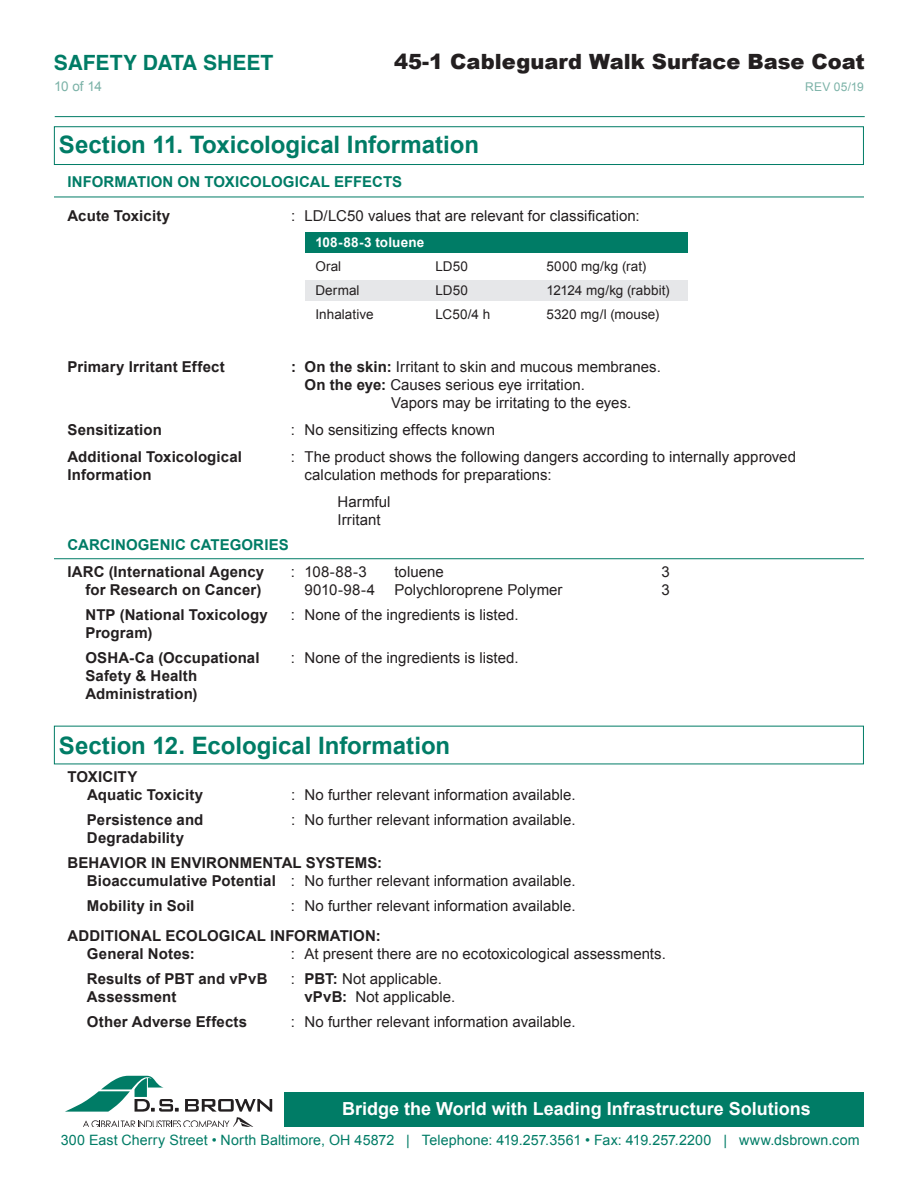
<style>
.page{position:relative;width:918px;height:1188px;background:#fff}
.page>*{position:absolute;margin:0;border:0;box-sizing:border-box;transform-origin:0 0}
.t1{font:700 24px "Arial";color:#007c66}
.t2{font:900 21px "Arial";color:#231f20}
.t3{font:700 21px "Helvetica";letter-spacing:-.005em;color:#007c66}
.t4{font:700 18px "Arial";color:#fff}
.t5{font:15px/27.2px "Arial";letter-spacing:.005em;color:#231f20}
.t6{font:700 15px/18px "Arial";letter-spacing:.01em;color:#231f20}
.t7{font:700 15px "Arial";letter-spacing:.005em;color:#007c66}
.t8{font:14.25px "Arial";letter-spacing:.005em;color:#007c66}
.t9{font:13.5px "Arial";letter-spacing:.005em;color:#231f20}
.t10{font:700 13.5px "Arial";letter-spacing:.01em;color:#fff}
.t11{font:13.5px "Arial";color:#7bb2a7}
.t12{font:12px "Arial";letter-spacing:.02em;color:#7bb2a7}
.s1{font-weight:700}
</style>
<div class="page">
<div style="left:285px;top:1092px;width:579px;height:35px;background:#007c66"></div>
<hr style="left:55px;top:116px;width:810px;height:1px;background:#007c66">
<svg style="left:65px;top:1076px;width:207px;height:51px"></svg>
<div style="left:54px;top:126px;width:810px;height:39px;border:1px solid #007c66"></div>
<hr style="left:54px;top:197px;width:810px;height:1px;background:#007c66">
<div style="left:305px;top:280px;width:383px;height:21px;background:#e6e7e9"></div>
<div style="left:305px;top:232px;width:383px;height:21px;background:#007c66"></div>
<hr style="left:54px;top:558px;width:810px;height:1px;background:#007c66">
<h2 class="t3" style="left:54px;top:45px;width:221px">SAFETY DATA SHEET</h2>
<h2 class="t2" style="left:394px;top:46px;width:472px">45-1 Cableguard Walk Surface Base Coat</h2>
<p class="t12" style="left:805px;top:79px;width:60px">REV 05/19</p>
<p class="t11" style="left:54px;top:77px;width:50px">10 of 14</p>
<h1 class="t1" style="left:59px;top:129px;width:422px">Section 11. Toxicological Information</h1>
<p class="t7" style="left:68px;top:172px;width:336px">INFORMATION ON TOXICOLOGICAL EFFECTS</p>
<p class="t6" style="left:68px;top:208px;width:104px">Acute Toxicity</p>
<p class="t5" style="left:291px;top:203px;width:350px">: LD/LC50 values that are relevant for classification:</p>
<p class="t10" style="left:315px;top:233px;width:111px">108-88-3 toluene</p>
<p class="t9" style="left:315px;top:257px;width:27px">Oral</p>
<p class="t9" style="left:435px;top:257px;width:34px">LD50</p>
<p class="t9" style="left:546px;top:257px;width:101px">5000 mg/kg (rat)</p>
<p class="t9" style="left:315px;top:282px;width:46px">Dermal</p>
<p class="t9" style="left:435px;top:282px;width:34px">LD50</p>
<p class="t9" style="left:546px;top:282px;width:125px">12124 mg/kg (rabbit)</p>
<p class="t9" style="left:315px;top:306px;width:60px">Inhalative</p>
<p class="t9" style="left:435px;top:306px;width:57px">LC50/4 h</p>
<p class="t9" style="left:546px;top:306px;width:114px">5320 mg/l (mouse)</p>
<p class="t6" style="left:68px;top:358px;width:159px">Primary Irritant Effect</p>
<p class="t5" style="left:291px;top:353px;width:371px"><span class="s1">: On the skin:</span> Irritant to skin and mucous membranes.</p>
<p class="t5" style="left:304px;top:371px;width:282px"><span class="s1">On the eye:</span> Causes serious eye irritation.</p>
<p class="t5" style="left:391px;top:389px;width:242px">Vapors may be irritating to the eyes.</p>
<p class="t6" style="left:67px;top:421px;width:96px">Sensitization</p>
<p class="t5" style="left:291px;top:416px;width:206px">: No sensitizing effects known</p>
<p class="t6" style="left:67px;top:448px;width:176px">Additional Toxicological</p>
<p class="t5" style="left:291px;top:443px;width:507px">: The product shows the following dangers according to internally approved</p>
<p class="t6" style="left:67px;top:466px;width:86px">Information</p>
<p class="t5" style="left:337px;top:461px;width:216px;text-indent:-33px">calculation methods for preparations:<br>Harmful</p>
<p class="t5" style="left:337px;top:506px;width:45px">Irritant</p>
<p class="t7" style="left:67px;top:535px;width:223px">CARCINOGENIC CATEGORIES</p>
<p class="t6" style="left:67px;top:564px;width:198px">IARC (International Agency</p>
<p class="t5" style="left:291px;top:559px;width:77px">: 108-88-3</p>
<p class="t5" style="left:394px;top:559px;width:51px">toluene</p>
<p class="t5" style="left:661px;top:559px;width:10px">3</p>
<p class="t6" style="left:85px;top:582px;width:177px">for Research on Cancer)</p>
<p class="t5" style="left:304px;top:577px;width:72px">9010-98-4</p>
<p class="t5" style="left:394px;top:577px;width:170px">Polychloroprene Polymer</p>
<p class="t5" style="left:661px;top:577px;width:10px">3</p>
<p class="t6" style="left:85px;top:607px;width:184px">NTP (National Toxicology</p>
<p class="t5" style="left:291px;top:602px;width:229px">: None of the ingredients is listed.</p>
<p class="t6" style="left:85px;top:621px;width:176px;line-height:25px">Program)<br>OSHA-Ca (Occupational</p>
<p class="t5" style="left:291px;top:645px;width:229px">: None of the ingredients is listed.</p>
<p class="t6" style="left:85px;top:668px;width:114px">Safety &amp; Health<br>Administration)</p>
<h1 class="t1" style="left:59px;top:730px;width:393px">Section 12. Ecological Information</h1>
<p class="t6" style="left:87px;top:768px;width:118px;text-indent:-20px">TOXICITY<br>Aquatic Toxicity</p>
<p class="t5" style="left:291px;top:781px;width:286px">: No further relevant information available.</p>
<p class="t6" style="left:87px;top:811px;width:118px">Persistence and</p>
<p class="t5" style="left:291px;top:806px;width:286px">: No further relevant information available.</p>
<p class="t6" style="left:67px;top:826px;width:316px;line-height:25px;text-indent:19px">Degradability<br>BEHAVIOR IN ENVIRONMENTAL SYSTEMS:</p>
<p class="t5" style="left:87px;top:868px;width:490px;line-height:25px"><span class="s1">Bioaccumulative Potential</span> : No further relevant information available.<br><span class="s1">Mobility in Soil</span></p>
<p class="t5" style="left:291px;top:892px;width:286px">: No further relevant information available.</p>
<p class="t6" style="left:87px;top:927px;width:295px;text-indent:-20px">ADDITIONAL ECOLOGICAL INFORMATION:<br>General Notes:</p>
<p class="t5" style="left:291px;top:940px;width:376px">: At present there are no ecotoxicological assessments.</p>
<p class="t6" style="left:87px;top:970px;width:182px">Results of PBT and vPvB</p>
<p class="t5" style="left:291px;top:965px;width:152px">: <span class="s1">PBT:</span> Not applicable.</p>
<p class="t6" style="left:87px;top:988px;width:91px">Assessment</p>
<p class="t5" style="left:304px;top:983px;width:152px"><span class="s1">vPvB:</span> Not applicable.</p>
<p class="t6" style="left:87px;top:1013px;width:162px">Other Adverse Effects</p>
<p class="t5" style="left:291px;top:1008px;width:286px">: No further relevant information available.</p>
<p class="t4" style="left:342px;top:1097px;width:470px">Bridge the World with Leading Infrastructure Solutions</p>
<p class="t8" style="left:61px;top:1131px;width:800px">300 East Cherry Street • North Baltimore, OH 45872 | Telephone: 419.257.3561 • Fax: 419.257.2200 | www.dsbrown.com</p>
</div>
